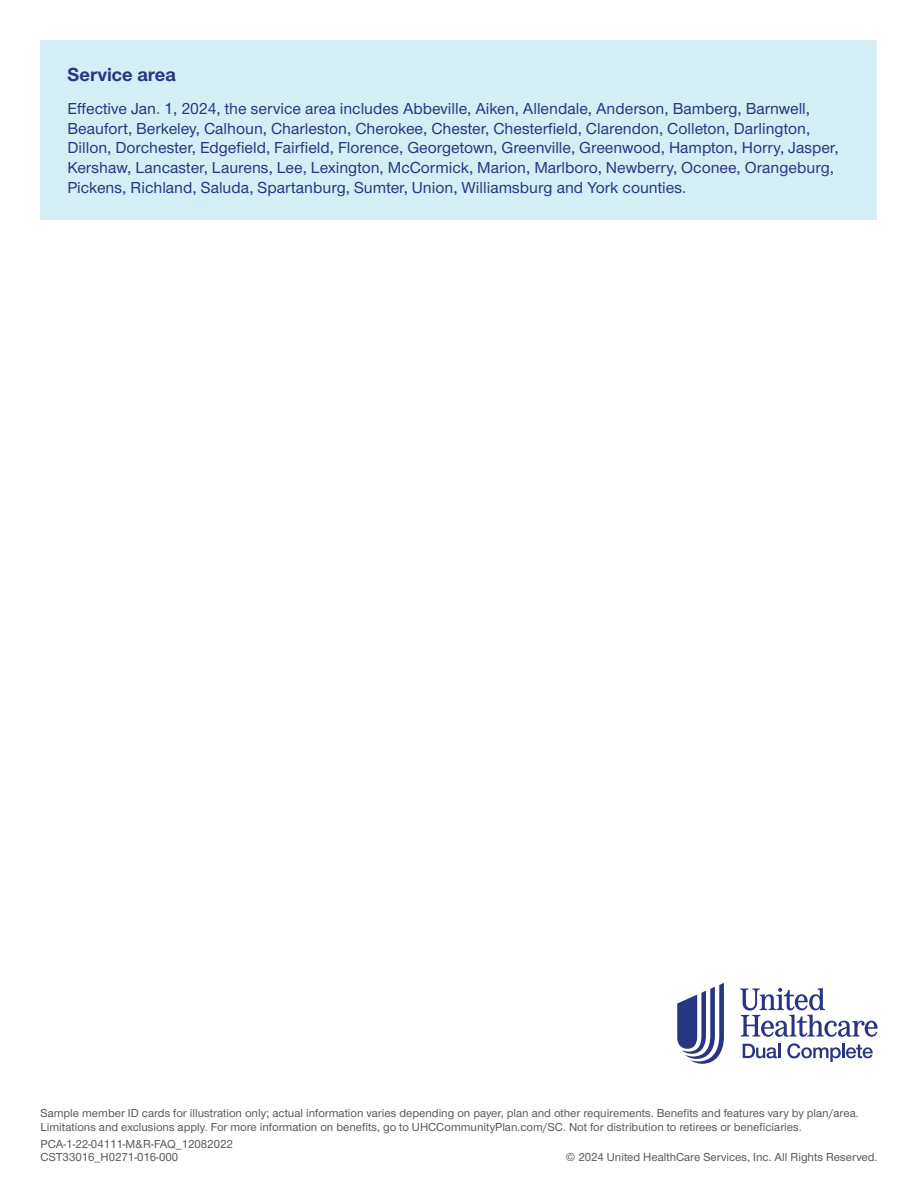
<style>
.page{position:relative;width:918px;height:1188px;background:#fff}
.page>*{position:absolute;margin:0;border:0;box-sizing:border-box;transform-origin:0 0}
.t1{font:700 19.5px "UHC Sans";color:#283582}
.t2{font:500 16.5px/19.8px "UHC Sans";color:#283582}
.t3{font:500 12px/13.5px "UHC Sans";color:#57585a}
</style>
<div class="page">
<div style="left:40px;top:40px;width:838px;height:180px;background:#d5eef5"></div>
<svg style="left:677px;top:983px;width:47px;height:81px"></svg>
<svg style="left:740px;top:988px;width:137px;height:49px"></svg>
<svg style="left:743px;top:1044px;width:34px;height:14px"></svg>
<hr style="left:778px;top:1044px;width:3px;height:14px;background:#283582">
<svg style="left:787px;top:1043px;width:86px;height:19px"></svg>
<p class="t1" style="left:68px;top:61px;width:110px">Service area</p>
<p class="t2" style="left:68px;top:98px;width:773px">Effective Jan. 1, 2024, the service area includes Abbeville, Aiken, Allendale, Anderson, Bamberg, Barnwell, Beaufort, Berkeley, Calhoun, Charleston, Cherokee, Chester, Chesterfield, Clarendon, Colleton, Darlington, Dillon, Dorchester, Edgefield, Fairfield, Florence, Georgetown, Greenville, Greenwood, Hampton, Horry, Jasper, Kershaw, Lancaster, Laurens, Lee, Lexington, McCormick, Marion, Marlboro, Newberry, Oconee, Orangeburg, Pickens, Richland, Saluda, Spartanburg, Sumter, Union, Williamsburg and York counties.</p>
<p class="t3" style="left:40px;top:1106px;width:820px">Sample member ID cards for illustration only; actual information varies depending on payer, plan and other requirements. Benefits and features vary by plan/area.<br>Limitations and exclusions apply. For more information on benefits, go to UHCCommunityPlan.com/SC. Not for distribution to retirees or beneficiaries.</p>
<p class="t3" style="left:40px;top:1136px;width:194px">PCA-1-22-04111-M&amp;R-FAQ_12082022</p>
<p class="t3" style="left:40px;top:1150px;width:139px">CST33016_H0271-016-000</p>
<p class="t3" style="left:566px;top:1150px;width:313px">© 2024 United HealthCare Services, Inc. All Rights Reserved.</p>
</div>
